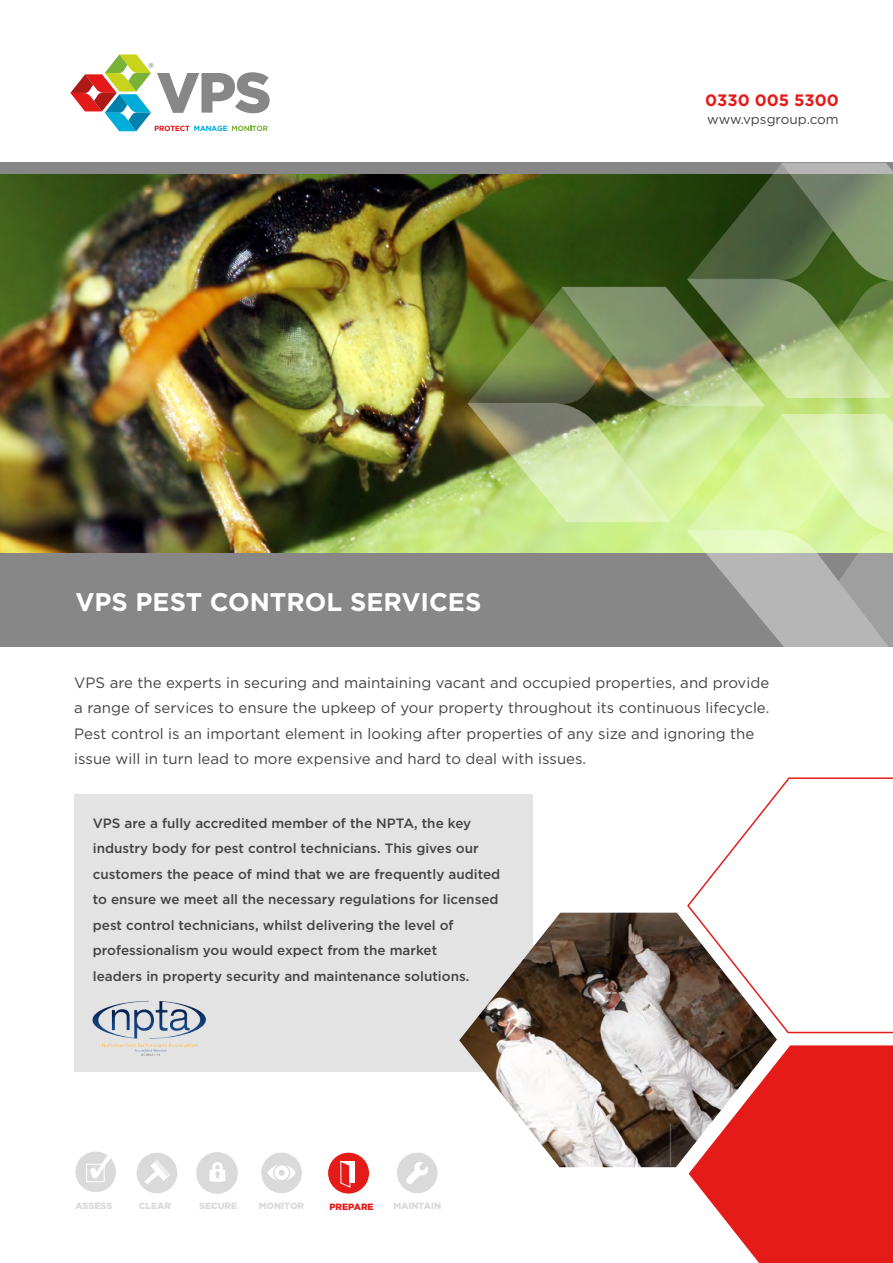
<style>
.page{position:relative;width:893px;height:1263px;background:#fff}
.page>*{position:absolute;margin:0;border:0;box-sizing:border-box;transform-origin:0 0}
.t1{font:700 25.5px "Gotham";color:#fff}
.t2{font:700 16.5px "Gotham";color:#e41b18}
.t3{font:15px/25.5px "Gotham";color:#444}
.t4{font:500 13.5px/25.5px "Gotham";color:#444}
.t5{font:13.5px "Gotham";color:#444}
.t6{font:900 9.15px "Gotham";color:#dadada}
.t7{font:900 9.15px "Gotham";color:#e41b18}
</style>
<div class="page">
<div style="left:74px;top:794px;width:458px;height:278px;background:#e3e3e3"></div>
<div style="left:0;top:163px;width:893px;height:484px;background:#878787"></div>
<img style="left:0;top:174px;width:468px;height:379px">
<div style="left:75px;top:1151px;width:42px;height:41px;background:#dadada;border-radius:50%"></div>
<div style="left:75px;top:1151px;width:42px;height:42px;border:1px solid #fff;border-radius:50%"></div>
<div style="left:86px;top:1164px;width:18px;height:18px;background:#dadada;border:1px solid #fff"></div>
<svg style="left:90px;top:1152px;width:25px;height:26px"></svg>
<div style="left:136px;top:1152px;width:42px;height:42px;background:#dadada;border-radius:50%"></div>
<div style="left:136px;top:1152px;width:42px;height:42px;border:1px solid #fff;border-radius:50%"></div>
<svg style="left:145px;top:1160px;width:25px;height:24px"></svg>
<div style="left:196px;top:1152px;width:42px;height:42px;background:#dadada;border-radius:50%"></div>
<svg style="left:210px;top:1162px;width:15px;height:20px"></svg>
<div style="left:261px;top:1152px;width:41px;height:42px;background:#dadada;border-radius:50%"></div>
<div style="left:261px;top:1152px;width:42px;height:42px;border:1px solid #fff;border-radius:50%"></div>
<svg style="left:267px;top:1165px;width:29px;height:15px"></svg>
<div style="left:396px;top:1152px;width:42px;height:42px;background:#dadada;border-radius:50%"></div>
<div style="left:396px;top:1152px;width:42px;height:42px;border:1px solid #fff;border-radius:50%"></div>
<svg style="left:406px;top:1162px;width:22px;height:22px"></svg>
<div style="left:328px;top:1152px;width:42px;height:42px;background:#e41b18;border-radius:50%"></div>
<div style="left:327px;top:1152px;width:43px;height:42px;border:1px solid #fff;border-radius:50%"></div>
<div style="left:341px;top:1161px;width:13px;height:22px;background:#fff"></div>
<svg style="left:340px;top:1161px;width:10px;height:26px"></svg>
<svg style="left:687px;top:777px;width:206px;height:257px"></svg>
<svg style="left:689px;top:1045px;width:204px;height:218px;background:#e6322f"></svg>
<img style="left:459px;top:913px;width:318px;height:254px">
<hr style="left:670px;top:1124px;width:1px;height:42px;background:#fff">
<svg style="left:70px;top:54px;width:200px;height:77px"></svg>
<img style="left:92px;top:1001px;width:114px;height:55px">
<img style="left:468px;top:163px;width:425px;height:484px">
<p class="t1" style="left:75px;top:587px;width:407px">VPS PEST CONTROL SERVICES</p>
<p class="t2" style="left:705px;top:91px;width:135px">0330 005 5300</p>
<p class="t5" style="left:707px;top:112px;width:133px">www.vpsgroup.com</p>
<p class="t3" style="left:74px;top:669px;width:697px">VPS are the experts in securing and maintaining vacant and occupied properties, and provide a range of services to ensure the upkeep of your property throughout its continuous lifecycle.<br>Pest control is an important element in looking after properties of any size and ignoring the issue will in turn lead to more expensive and hard to deal with issues.</p>
<p class="t4" style="left:93px;top:810px;width:409px">VPS are a fully accredited member of the NPTA, the key industry body for pest control technicians. This gives our customers the peace of mind that we are frequently audited to ensure we meet all the necessary regulations for licensed pest control technicians, whilst delivering the level of professionalism you would expect from the market<br>leaders in property security and maintenance solutions.</p>
<p class="t6" style="left:75px;top:1199px;width:38px">ASSESS</p>
<p class="t6" style="left:139px;top:1199px;width:34px">CLEAR</p>
<p class="t6" style="left:199px;top:1199px;width:40px">SECURE</p>
<p class="t6" style="left:259px;top:1199px;width:47px">MONITOR</p>
<p class="t7" style="left:329px;top:1200px;width:46px">PREPARE</p>
<p class="t6" style="left:393px;top:1200px;width:49px">MAINTAIN</p>
</div>
